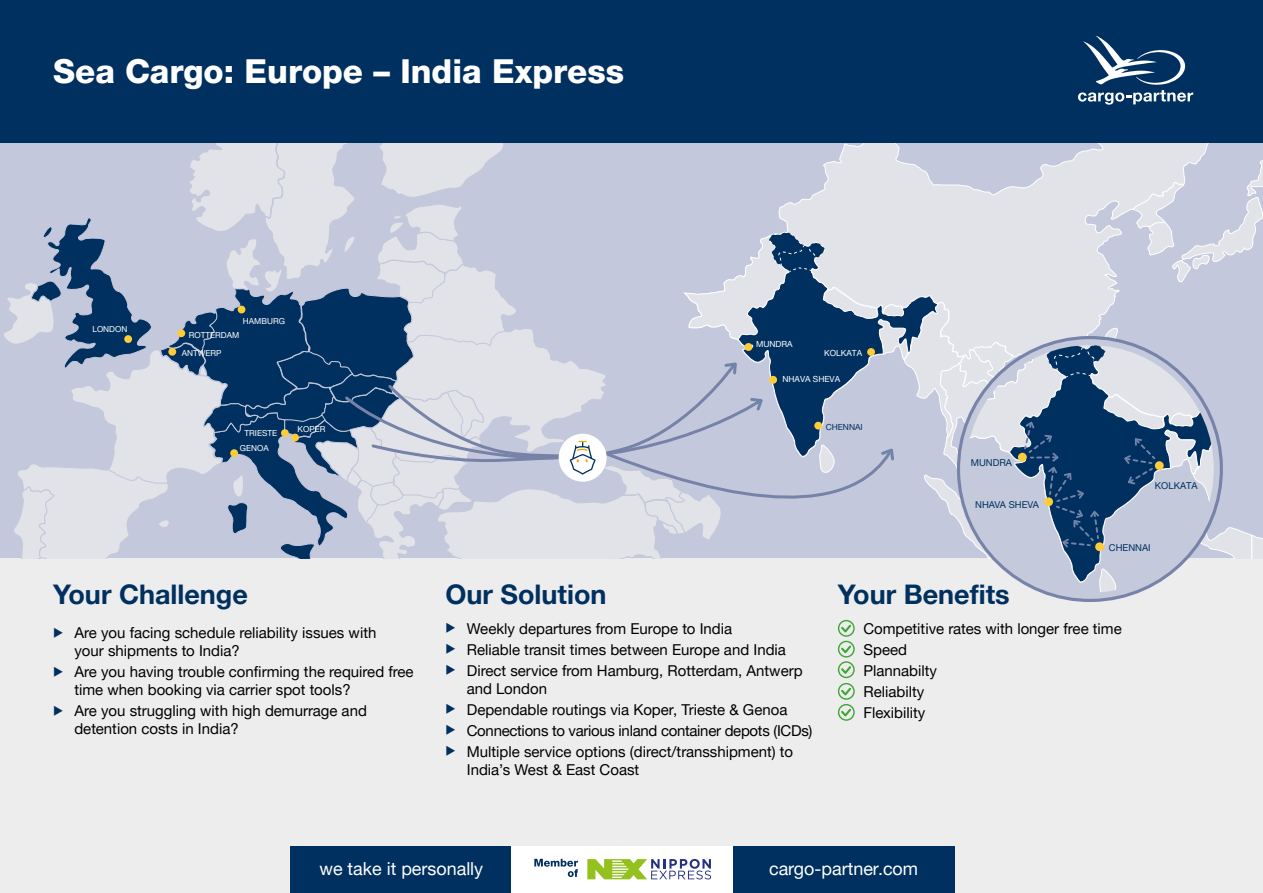
<style>
.page{position:relative;width:1263px;height:893px;background:#fff}
.page>*{position:absolute;margin:0;border:0;box-sizing:border-box;transform-origin:0 0}
.t1{font:800 33px "Helvetica Neue LTW1 G";color:#fff}
.t2{font:700 27px "Helvetica Neue LTW1 G";color:#00305f}
.t3{font:17.85px "Helvetica Neue LTW1 G";color:#fff}
.t4{font:15px/21px "Helvetica Neue LTW1 G";color:#000}
.t5{font:9.45px "Helvetica Neue LTW1 G";color:#00305f}
.t6{font:8.4px "Helvetica Neue LTW1 G";color:#fff}
.t7{font:8.4px "Helvetica Neue LTW1 G";color:#00305f}
.t8{font:8.25px "Helvetica Neue LTW1 G";color:#fff}
</style>
<div class="page">
<div style="left:0;top:558px;width:1263px;height:335px;background:#ededed"></div>
<svg style="left:994px;top:561px;width:164px;height:41px"></svg>
<svg style="left:1099px;top:583px;width:18px;height:10px"></svg>
<svg style="left:1009px;top:561px;width:177px;height:22px;background:#b5bdd1"></svg>
<div style="left:0;top:0;width:1263px;height:142px;background:#00305f"></div>
<svg style="left:1078px;top:36px;width:115px;height:69px"></svg>
<svg style="left:2px;top:142px;width:1261px;height:419px;background:#b3bccf"></svg>
<div style="left:291px;top:847px;width:221px;height:46px;background:#00305f"></div>
<div style="left:512px;top:847px;width:221px;height:46px;background:#fff"></div>
<div style="left:733px;top:847px;width:221px;height:46px;background:#00305f"></div>
<svg style="left:534px;top:859px;width:44px;height:18px"></svg>
<svg style="left:587px;top:859px;width:124px;height:20px"></svg>
<div style="left:838px;top:620px;width:17px;height:17px;border:1px solid #3fa535;border-radius:50%"></div>
<svg style="left:839px;top:623px;width:14px;height:12px"></svg>
<div style="left:838px;top:641px;width:17px;height:17px;border:1px solid #3fa535;border-radius:50%"></div>
<svg style="left:839px;top:644px;width:14px;height:11px"></svg>
<div style="left:838px;top:661px;width:17px;height:17px;border:1px solid #3fa535;border-radius:50%"></div>
<svg style="left:839px;top:664px;width:14px;height:12px"></svg>
<div style="left:838px;top:683px;width:17px;height:17px;border:1px solid #3fa535;border-radius:50%"></div>
<svg style="left:839px;top:686px;width:14px;height:12px"></svg>
<div style="left:838px;top:704px;width:17px;height:17px;border:1px solid #3fa535;border-radius:50%"></div>
<svg style="left:839px;top:707px;width:14px;height:12px"></svg>
<h1 class="t1" style="left:53px;top:52px;width:572px">Sea Cargo: Europe – India Express</h1>
<p class="t8" style="left:92px;top:324px;width:36px">LONDON</p>
<p class="t8" style="left:243px;top:316px;width:44px">HAMBURG</p>
<p class="t8" style="left:189px;top:330px;width:52px">ROTTERDAM</p>
<p class="t6" style="left:756px;top:339px;width:38px">MUNDRA</p>
<p class="t6" style="left:782px;top:374px;width:59px">NHAVA SHEVA</p>
<p class="t8" style="left:182px;top:348px;width:41px">ANTWERP</p>
<p class="t6" style="left:824px;top:348px;width:40px">KOLKATA</p>
<p class="t8" style="left:244px;top:427px;width:34px">TRIESTE</p>
<p class="t8" style="left:240px;top:443px;width:30px">GENOA</p>
<p class="t8" style="left:298px;top:424px;width:29px">KOPER</p>
<p class="t7" style="left:826px;top:422px;width:39px">CHENNAI</p>
<p class="t5" style="left:971px;top:456px;width:43px">MUNDRA</p>
<p class="t5" style="left:975px;top:499px;width:65px">NHAVA SHEVA</p>
<p class="t5" style="left:1155px;top:480px;width:44px">KOLKATA</p>
<p class="t5" style="left:1109px;top:542px;width:43px">CHENNAI</p>
<h2 class="t2" style="left:53px;top:578px;width:196px">Your Challenge</h2>
<p class="t4" style="left:74px;top:624px;width:303px;line-height:18px">Are you facing schedule reliability issues with your shipments to India?</p>
<p class="t4" style="left:74px;top:663px;width:341px;line-height:18px">Are you having trouble confirming the required free time when booking via carrier spot tools?</p>
<p class="t4" style="left:74px;top:702px;width:294px;line-height:18px">Are you struggling with high demurrage and detention costs in India?</p>
<h2 class="t2" style="left:445px;top:578px;width:163px">Our Solution</h2>
<p class="t4" style="left:467px;top:618px;width:337px">Weekly departures from Europe to India<br>Reliable transit times between Europe and India<br>Direct service from Hamburg, Rotterdam, Antwerp</p>
<p class="t4" style="left:467px;top:678px;width:347px">and London<br>Dependable routings via Koper, Trieste &amp; Genoa Connections to various inland container depots (ICDs)<br>Multiple service options (direct/transshipment) to</p>
<p class="t4" style="left:467px;top:759px;width:174px">India’s West &amp; East Coast</p>
<h2 class="t2" style="left:838px;top:578px;width:173px">Your Benefits</h2>
<p class="t4" style="left:863px;top:618px;width:260px">Competitive rates with longer free time<br>Speed<br>Plannabilty<br>Reliabilty<br>Flexibility</p>
<p class="t3" style="left:319px;top:857px;width:165px">we take it personally</p>
<p class="t3" style="left:769px;top:857px;width:151px">cargo-partner.com</p>
</div>
